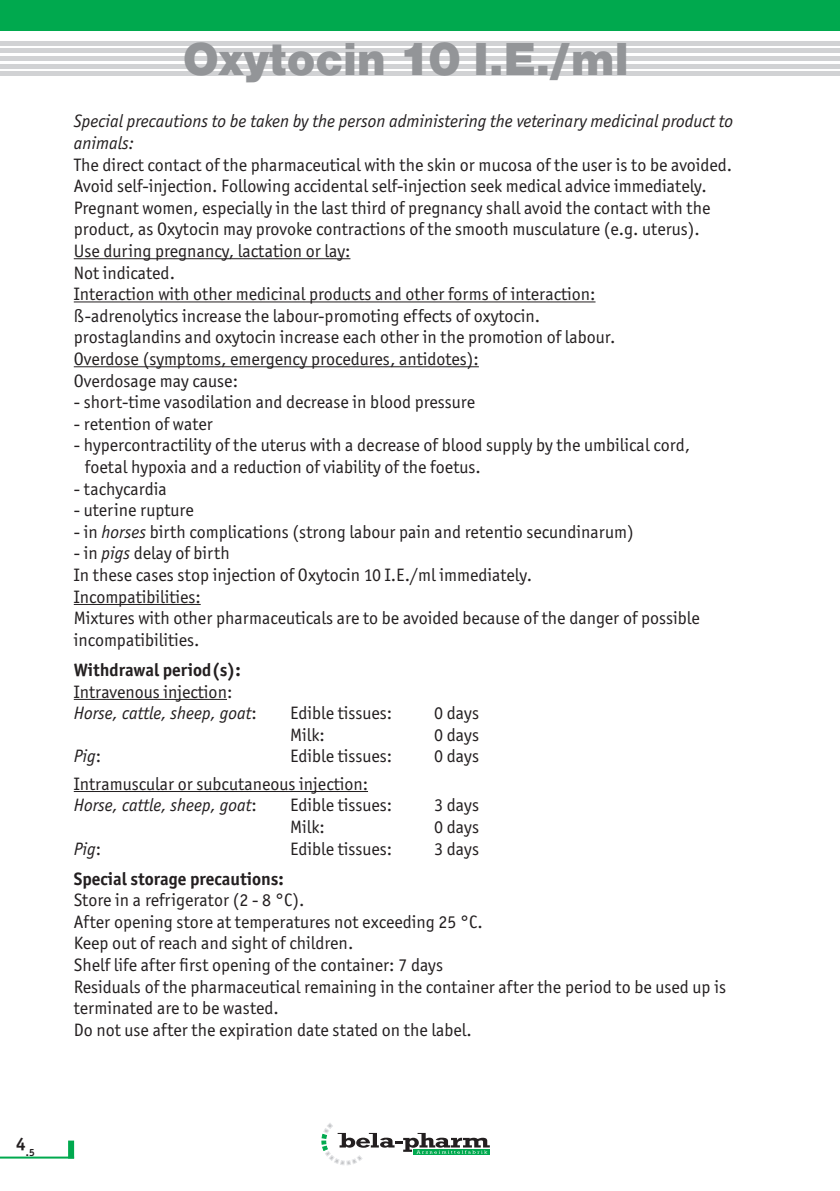
<style>
.page{position:relative;width:840px;height:1191px;background:#fff}
.page>*{position:absolute;margin:0;border:0;box-sizing:border-box;transform-origin:0 0}
.t1{font:48px "Nimbus San D Blac";color:#939598}
.t2{font:18px/21.6px "Officina San Itc T";color:#231f20}
.t3{font:italic 18px/21.6px "Officina San Itc T";color:#231f20}
.t4{font:700 18px "Officina San Itc T";color:#231f20}
.t5{font:700 10.4px "Officina San Itc T";color:#231f20}
.s1{font-style:italic}
.s2{font-style:normal}
</style>
<div class="page">
<hr style="left:0;top:41px;width:839px;height:4px;background:#d1d2d4">
<hr style="left:0;top:49px;width:839px;height:4px;background:#d1d2d4">
<hr style="left:0;top:56px;width:839px;height:4px;background:#d1d2d4">
<hr style="left:0;top:64px;width:839px;height:4px;background:#d1d2d4">
<hr style="left:0;top:72px;width:839px;height:4px;background:#d1d2d4">
<div style="left:0;top:0;width:839px;height:31px;background:#00a94e"></div>
<svg style="left:321px;top:1123px;width:168px;height:42px"></svg>
<hr style="left:0;top:1156px;width:74px;height:2px;background:#00a94e">
<svg style="left:68px;top:1140px;width:6px;height:17px"></svg>
<hr style="left:74px;top:258px;width:276px;height:1px;background:#231f20">
<hr style="left:74px;top:301px;width:521px;height:1px;background:#231f20">
<hr style="left:74px;top:366px;width:404px;height:1px;background:#231f20">
<hr style="left:74px;top:604px;width:126px;height:1px;background:#231f20">
<hr style="left:74px;top:699px;width:153px;height:1px;background:#231f20">
<hr style="left:74px;top:791px;width:294px;height:1px;background:#231f20">
<p class="t5" style="left:16px;top:1145px;width:20px"><sup>4</sup>.5</p>
<h1 class="t1" style="left:183px;top:31px;width:447px">Oxytocin 10 I.E./ml</h1>
<p class="t3" style="left:74px;top:110px;width:660px">Special precautions to be taken by the person administering the veterinary medicinal product to animals:</p>
<p class="t2" style="left:74px;top:153px;width:659px">The direct contact of the pharmaceutical with the skin or mucosa of the user is to be avoided.<br>Avoid self-injection. Following accidental self-injection seek medical advice immediately.<br>Pregnant women, especially in the last third of pregnancy shall avoid the contact with the product, as Oxytocin may provoke contractions of the smooth musculature (e.g. uterus).<br>Use during pregnancy, lactation or lay:<br>Not indicated.<br>Interaction with other medicinal products and other forms of interaction:<br>ß-adrenolytics increase the labour-promoting effects of oxytocin.<br>prostaglandins and oxytocin increase each other in the promotion of labour.<br>Overdose (symptoms, emergency procedures, antidotes):<br>Overdosage may cause:</p>
<p class="t2" style="left:74px;top:391px;width:402px">- short-time vasodilation and decrease in blood pressure</p>
<p class="t2" style="left:74px;top:413px;width:140px">- retention of water</p>
<p class="t2" style="left:85px;top:434px;width:606px;text-indent:-11px">- hypercontractility of the uterus with a decrease of blood supply by the umbilical cord, foetal hypoxia and a reduction of viability of the foetus.</p>
<p class="t2" style="left:74px;top:477px;width:94px">- tachycardia</p>
<p class="t2" style="left:74px;top:499px;width:121px">- uterine rupture</p>
<p class="t2" style="left:74px;top:521px;width:561px">- in <span class="s1">horses</span> birth complications (strong labour pain and retentio secundinarum)</p>
<p class="t2" style="left:74px;top:542px;width:627px">- in <span class="s1">pigs</span> delay of birth<br>In these cases stop injection of Oxytocin 10 I.E./ml immediately.<br>Incompatibilities:<br>Mixtures with other pharmaceuticals are to be avoided because of the danger of possible incompatibilities.</p>
<p class="t4" style="left:74px;top:658px;width:168px">Withdrawal period(s):</p>
<p class="t3" style="left:74px;top:681px;width:184px"><span class="s2">Intravenous injection:<br></span>Horse, cattle, sheep, goat<span class="s2">:</span></p>
<p class="t2" style="left:290px;top:702px;width:104px">Edible tissues:</p>
<p class="t2" style="left:434px;top:702px;width:46px">0 days</p>
<p class="t2" style="left:290px;top:724px;width:36px">Milk:</p>
<p class="t2" style="left:434px;top:724px;width:46px">0 days</p>
<p class="t3" style="left:74px;top:745px;width:29px">Pig<span class="s2">:</span></p>
<p class="t2" style="left:290px;top:745px;width:104px">Edible tissues:</p>
<p class="t2" style="left:434px;top:745px;width:46px">0 days</p>
<p class="t2" style="left:74px;top:772px;width:295px">Intramuscular or subcutaneous injection:<br><span class="s1">Horse, cattle, sheep, goat</span>:</p>
<p class="t2" style="left:290px;top:794px;width:104px">Edible tissues:</p>
<p class="t2" style="left:434px;top:794px;width:46px">3 days</p>
<p class="t2" style="left:290px;top:816px;width:36px">Milk:</p>
<p class="t2" style="left:434px;top:816px;width:46px">0 days</p>
<p class="t3" style="left:74px;top:837px;width:29px">Pig<span class="s2">:</span></p>
<p class="t2" style="left:290px;top:837px;width:104px">Edible tissues:</p>
<p class="t2" style="left:434px;top:837px;width:46px">3 days</p>
<p class="t4" style="left:74px;top:867px;width:211px">Special storage precautions:</p>
<p class="t2" style="left:74px;top:889px;width:653px">Store in a refrigerator (2 - 8 °C).<br>After opening store at temperatures not exceeding 25 °C.<br>Keep out of reach and sight of children.<br>Shelf life after first opening of the container: 7 days<br>Residuals of the pharmaceutical remaining in the container after the period to be used up is terminated are to be wasted.<br>Do not use after the expiration date stated on the label.</p>
</div>
